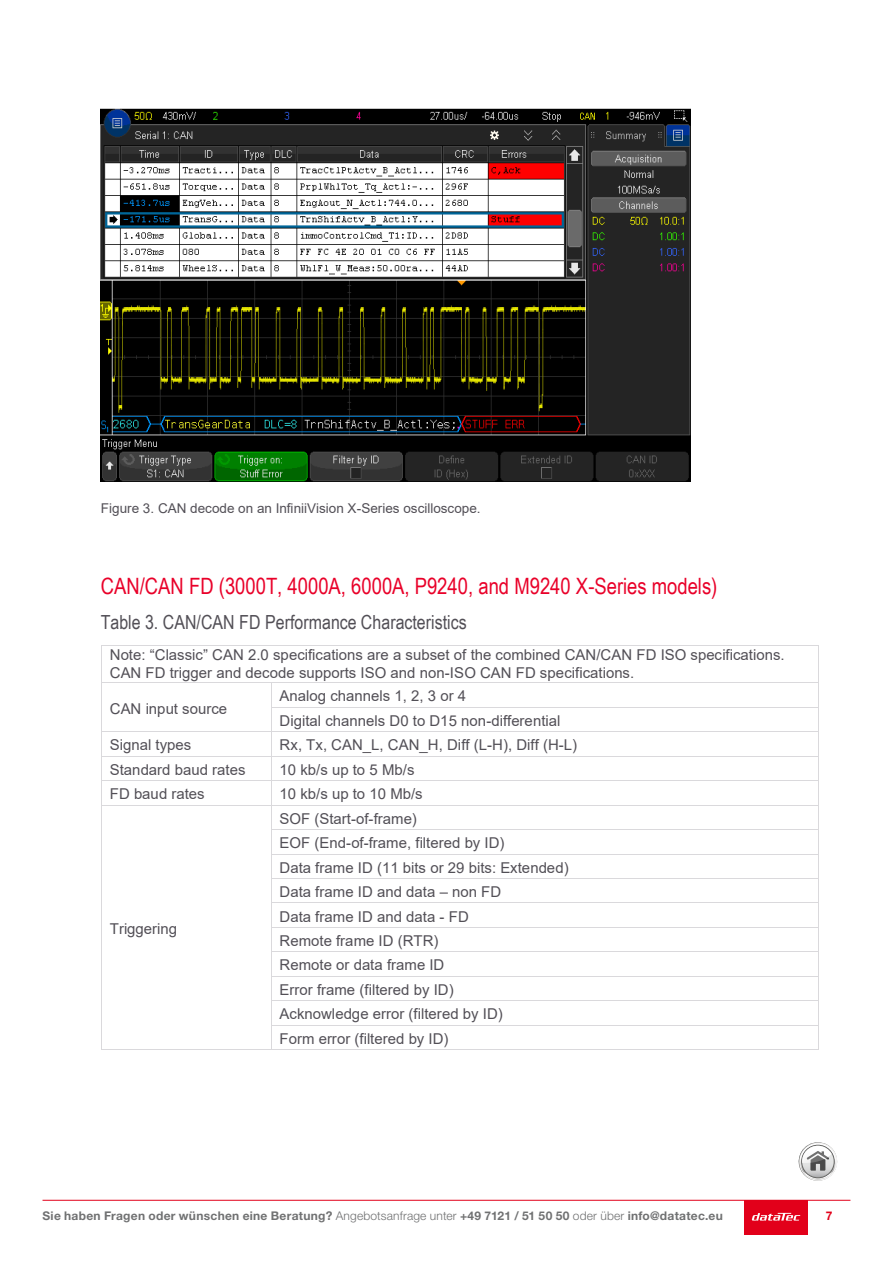
<style>
.page{position:relative;width:893px;height:1263px;background:#fff}
.page>*{position:absolute;margin:0;border:0;box-sizing:border-box;transform-origin:0 0}
.t1{font:22.5px "Arial Narrow";color:#e90029}
.t2{font:19.5px "Arial Narrow";color:#524f56}
.t3{font:15px/24.5px "Arial";color:#524f56}
.t4{font:13.5px "Arial";letter-spacing:.005em;color:#524f56}
.t5{font:700 12px "Helvetica Neue LT Pro";letter-spacing:.025em;color:#707172}
.t6{font:700 12px "Helvetica Neue LT Pro";color:#e2001a}
.s1{font-weight:300}
</style>
<div class="page">
<div style="left:744px;top:1200px;width:64px;height:34px;background:#e2001a"></div>
<svg style="left:752px;top:1213px;width:48px;height:7px"></svg>
<hr style="left:43px;top:1200px;width:807px;height:1px;background:#e2001a">
<svg style="left:798px;top:1142px;width:40px;height:39px"></svg>
<hr style="left:102px;top:645px;width:716px;height:1px;background:#dad9dc">
<hr style="left:101px;top:645px;width:1px;height:37px;background:#dad9dc">
<hr style="left:818px;top:645px;width:1px;height:37px;background:#dad9dc">
<hr style="left:102px;top:682px;width:169px;height:1px;background:#dad9dc">
<hr style="left:271px;top:682px;width:547px;height:1px;background:#dad9dc">
<hr style="left:271px;top:707px;width:547px;height:1px;background:#dad9dc">
<hr style="left:102px;top:731px;width:169px;height:1px;background:#dad9dc">
<hr style="left:271px;top:731px;width:547px;height:1px;background:#dad9dc">
<hr style="left:102px;top:756px;width:169px;height:1px;background:#dad9dc">
<hr style="left:271px;top:756px;width:547px;height:1px;background:#dad9dc">
<hr style="left:102px;top:780px;width:169px;height:1px;background:#dad9dc">
<hr style="left:271px;top:780px;width:547px;height:1px;background:#dad9dc">
<hr style="left:102px;top:805px;width:169px;height:1px;background:#dad9dc">
<hr style="left:271px;top:805px;width:547px;height:1px;background:#dad9dc">
<hr style="left:271px;top:829px;width:547px;height:1px;background:#dad9dc">
<hr style="left:271px;top:854px;width:547px;height:1px;background:#dad9dc">
<hr style="left:271px;top:878px;width:547px;height:1px;background:#dad9dc">
<hr style="left:271px;top:902px;width:547px;height:1px;background:#dad9dc">
<hr style="left:271px;top:927px;width:547px;height:1px;background:#dad9dc">
<hr style="left:271px;top:951px;width:547px;height:1px;background:#dad9dc">
<hr style="left:271px;top:976px;width:547px;height:1px;background:#dad9dc">
<hr style="left:271px;top:1000px;width:547px;height:1px;background:#dad9dc">
<hr style="left:271px;top:1025px;width:547px;height:1px;background:#dad9dc">
<svg style="left:101px;top:682px;width:1px;height:368px"></svg>
<hr style="left:102px;top:1049px;width:169px;height:1px;background:#dad9dc">
<svg style="left:271px;top:683px;width:1px;height:366px"></svg>
<hr style="left:271px;top:1049px;width:547px;height:1px;background:#dad9dc">
<svg style="left:818px;top:682px;width:1px;height:368px"></svg>
<img style="left:101px;top:108px;width:589px;height:373px">
<p class="t4" style="left:101px;top:499px;width:381px">Figure 3. CAN decode on an InfiniiVision X-Series oscilloscope.</p>
<h1 class="t1" style="left:101px;top:569px;width:618px">CAN/CAN FD (3000T, 4000A, 6000A, P9240, and M9240 X-Series models)</h1>
<h2 class="t2" style="left:101px;top:607px;width:367px">Table 3. CAN/CAN FD Performance Characteristics</h2>
<p class="t3" style="left:110px;top:645px;width:676px;line-height:18.3px">Note: “Classic” CAN 2.0 specifications are a subset of the combined CAN/CAN FD ISO specifications.<br>CAN FD trigger and decode supports ISO and non-ISO CAN FD specifications.</p>
<p class="t3" style="left:110px;top:696px;width:119px">CAN input source</p>
<p class="t3" style="left:280px;top:684px;width:282px">Analog channels 1, 2, 3 or 4<br>Digital channels D0 to D15 non-differential</p>
<p class="t3" style="left:110px;top:733px;width:83px">Signal types</p>
<p class="t3" style="left:280px;top:733px;width:299px">Rx, Tx, CAN_L, CAN_H, Diff (L-H), Diff (H-L)</p>
<p class="t3" style="left:110px;top:757px;width:137px">Standard baud rates</p>
<p class="t3" style="left:280px;top:757px;width:136px">10 kb/s up to 5 Mb/s</p>
<p class="t3" style="left:110px;top:782px;width:96px">FD baud rates</p>
<p class="t3" style="left:280px;top:782px;width:145px">10 kb/s up to 10 Mb/s</p>
<p class="t3" style="left:110px;top:916px;width:69px">Triggering</p>
<p class="t3" style="left:280px;top:806px;width:291px">SOF (Start-of-frame)<br>EOF (End-of-frame, filtered by ID)<br>Data frame ID (11 bits or 29 bits: Extended)<br>Data frame ID and data – non FD<br>Data frame ID and data - FD<br>Remote frame ID (RTR)<br>Remote or data frame ID<br>Error frame (filtered by ID)<br>Acknowledge error (filtered by ID)<br>Form error (filtered by ID)</p>
<p class="t5" style="left:43px;top:1209px;width:682px">Sie haben Fragen oder wünschen eine Beratung? <span class="s1">Angebotsanfrage unter</span> +49 7121 / 51 50 50 <span class="s1">oder über</span> info@datatec.eu</p>
<p class="t6" style="left:826px;top:1209px;width:8px">7</p>
</div>
